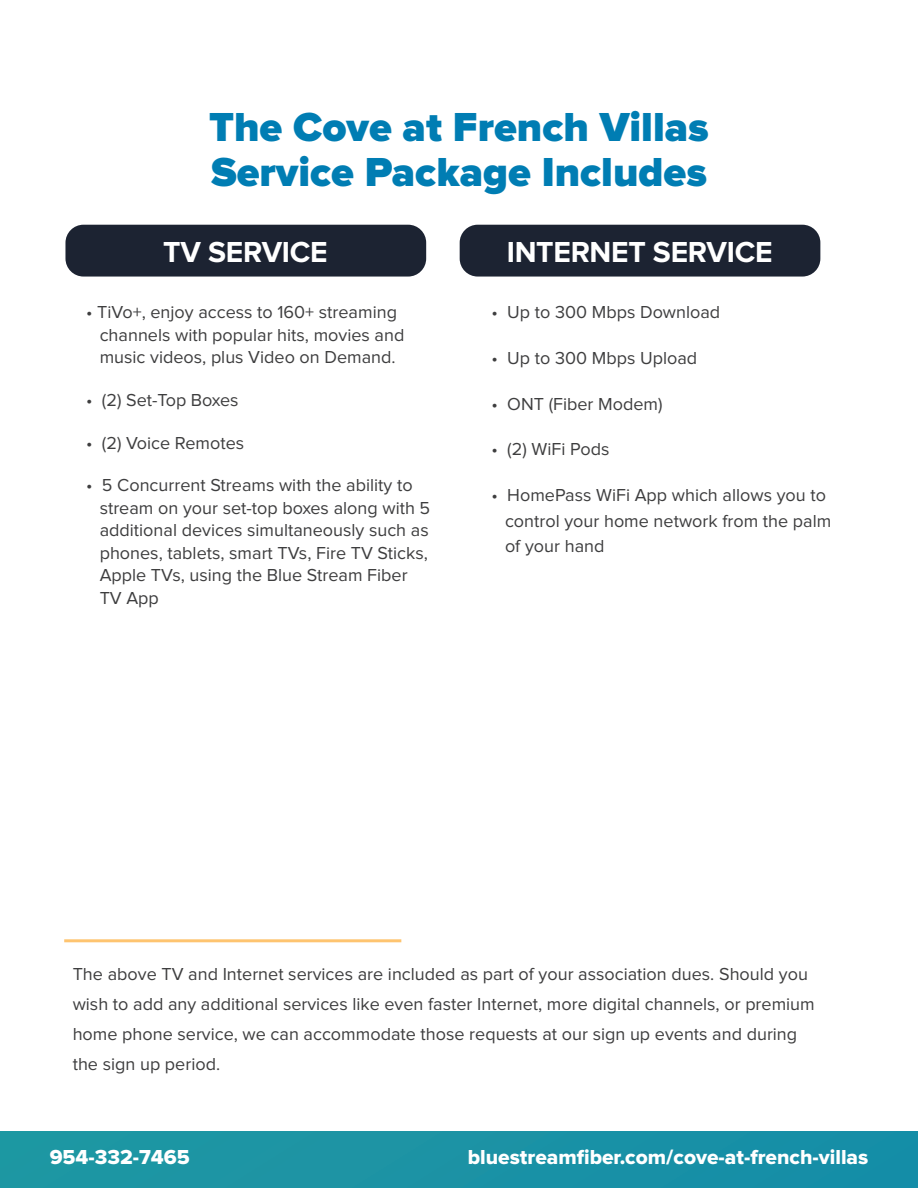
<style>
.page{position:relative;width:918px;height:1188px;background:#fff}
.page>*{position:absolute;margin:0;border:0;box-sizing:border-box;transform-origin:0 0}
.t1{font:900 42px "Proxima Nova";color:#007db3}
.t2{font:700 30px "Proxima Nova";letter-spacing:-.01em;color:#fff}
.t3{font:21px "Proxima Nova Extrabld";color:#fff}
.t4{font:18px/22.5px "Proxima Nova";color:#3e3e3f}
</style>
<div class="page">
<div style="left:0;top:1131px;width:918px;height:57px;background:#1c92a5"></div>
<div style="left:65px;top:225px;width:361px;height:52px;background:#1c2332;border-radius:18px"></div>
<div style="left:460px;top:225px;width:360px;height:52px;background:#1c2332;border-radius:18px"></div>
<hr style="left:64px;top:939px;width:337px;height:3px;background:#fec470">
<p class="t1" style="left:209px;top:103px;width:501px">The Cove at French Villas</p>
<p class="t1" style="left:211px;top:148px;width:497px">Service Package Includes</p>
<p class="t2" style="left:163px;top:235px;width:166px">TV SERVICE</p>
<p class="t2" style="left:507px;top:235px;width:267px">INTERNET SERVICE</p>
<p class="t4" style="left:100px;top:301px;width:306px;text-indent:-14px">• TiVo+, enjoy access to 160+ streaming channels with popular hits, movies and music videos, plus Video on Demand.</p>
<p class="t4" style="left:86px;top:389px;width:154px">• (2) Set-Top Boxes</p>
<p class="t4" style="left:86px;top:432px;width:159px">• (2) Voice Remotes</p>
<p class="t4" style="left:100px;top:474px;width:332px;text-indent:-14px">• 5 Concurrent Streams with the ability to stream on your set-top boxes along with 5 additional devices simultaneously such as phones, tablets, smart TVs, Fire TV Sticks, Apple TVs, using the Blue Stream Fiber TV App</p>
<p class="t4" style="left:492px;top:301px;width:230px">• Up to 300 Mbps Download</p>
<p class="t4" style="left:492px;top:347px;width:207px">• Up to 300 Mbps Upload</p>
<p class="t4" style="left:492px;top:393px;width:173px">• ONT (Fiber Modem)</p>
<p class="t4" style="left:492px;top:438px;width:119px">• (2) WiFi Pods</p>
<p class="t4" style="left:505px;top:483px;width:328px;line-height:25.5px;text-indent:-14px">• HomePass WiFi App which allows you to control your home network from the palm of your hand</p>
<p class="t4" style="left:73px;top:959px;width:744px;line-height:30px">The above TV and Internet services are included as part of your association dues. Should you wish to add any additional services like even faster Internet, more digital channels, or premium home phone service, we can accommodate those requests at our sign up events and during the sign up period.</p>
<p class="t3" style="left:50px;top:1145px;width:142px">954-332-7465</p>
<p class="t3" style="left:468px;top:1145px;width:402px">bluestreamfiber.com/cove-at-french-villas</p>
</div>
